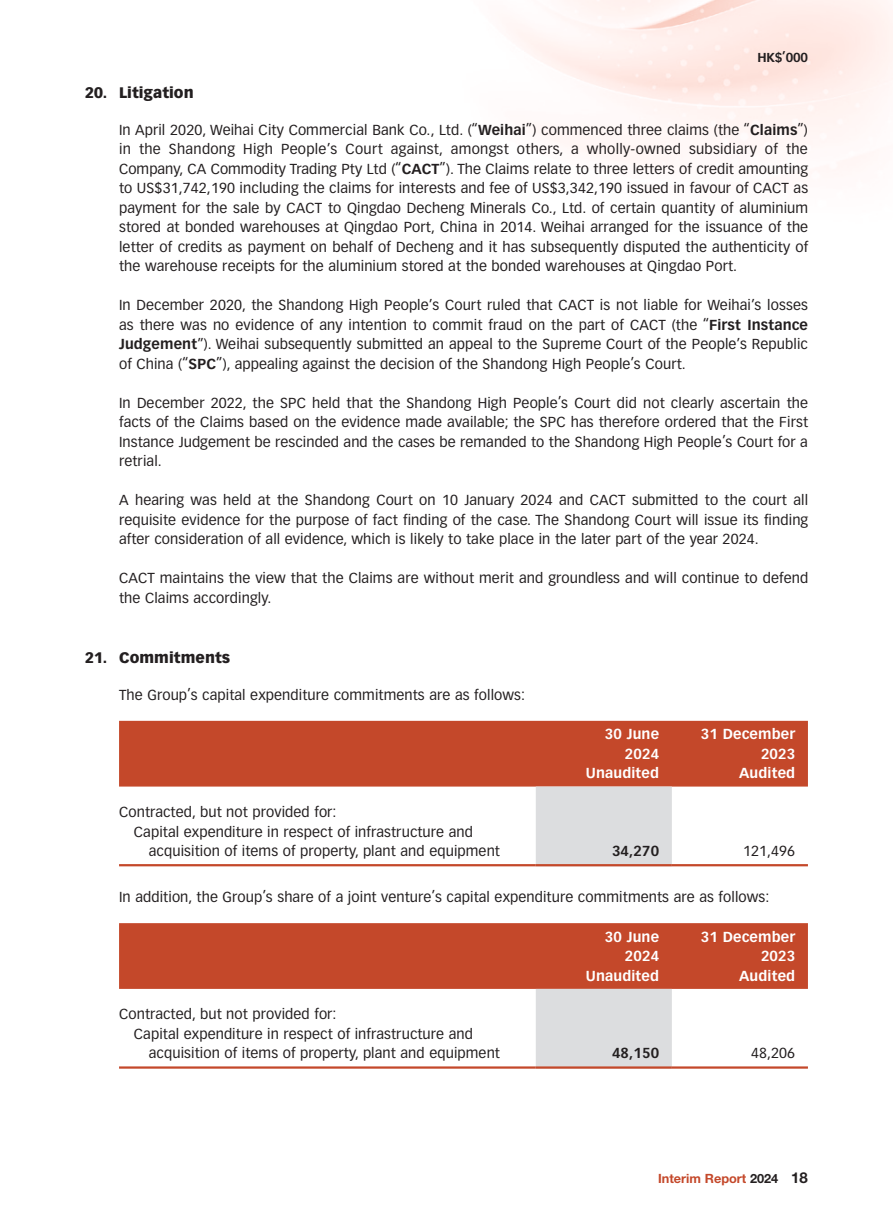
<style>
.page{position:relative;width:893px;height:1212px;background:#fff}
.page>*{position:absolute;margin:0;border:0;box-sizing:border-box;transform-origin:0 0}
.Heading_2{font:900 15px "Vectora LT Std";letter-spacing:.005em;color:#231f20}
.t1{font:700 15px "Helvetica Neue LT Std";color:#231f20}
.Body_Text{font:14.25px/19.5px "Vectora LT Std";letter-spacing:.01em;color:#231f20;text-align:justify}
.Body_Text-2{font:700 14.25px "Vectora LT Std";letter-spacing:.01em;color:#fff}
.Body_Text-3{font:700 14.25px "Vectora LT Std";letter-spacing:.01em;color:#231f20}
.t2{font:700 12.75px "Helvetica Neue LT Std";color:#c4482a}
.t3{font:700 12.75px "Vectora LT Std";color:#231f20}
.s1{font-weight:700}
.s2{color:#231f20}
</style>
<div class="page">
<img style="left:513px;top:0;width:380px;height:169px">
<div style="left:119px;top:721px;width:689px;height:65px;background:#c4482a"></div>
<div style="left:536px;top:786px;width:136px;height:78px;background:#dcdddf"></div>
<hr style="left:119px;top:864px;width:417px;height:2px;background:#c4482a">
<hr style="left:536px;top:864px;width:136px;height:2px;background:#c4482a">
<hr style="left:672px;top:864px;width:136px;height:2px;background:#c4482a">
<div style="left:119px;top:923px;width:689px;height:66px;background:#c4482a"></div>
<div style="left:536px;top:989px;width:136px;height:77px;background:#dcdddf"></div>
<hr style="left:119px;top:1066px;width:417px;height:3px;background:#c4482a">
<hr style="left:536px;top:1066px;width:136px;height:3px;background:#c4482a">
<hr style="left:672px;top:1066px;width:136px;height:3px;background:#c4482a">
<p class="t3" style="left:757px;top:49px;width:52px">HK$’000</p>
<p class="Heading_2" style="left:85px;top:84px;width:110px">20. Litigation</p>
<p class="Body_Text" style="left:119px;top:120px;width:691px">In April 2020, Weihai City Commercial Bank Co., Ltd. (“<span class="s1">Weihai</span>”) commenced three claims (the “<span class="s1">Claims</span>”) in the Shandong High People’s Court against, amongst others, a wholly-owned subsidiary of the Company, CA Commodity Trading Pty Ltd (“<span class="s1">CACT</span>”). The Claims relate to three letters of credit amounting to US$31,742,190 including the claims for interests and fee of US$3,342,190 issued in favour of CACT as payment for the sale by CACT to Qingdao Decheng Minerals Co., Ltd. of certain quantity of aluminium stored at bonded warehouses at Qingdao Port, China in 2014. Weihai arranged for the issuance of the letter of credits as payment on behalf of Decheng and it has subsequently disputed the authenticity of the warehouse receipts for the aluminium stored at the bonded warehouses at Qingdao Port.</p>
<p class="Body_Text" style="left:119px;top:296px;width:690px">In December 2020, the Shandong High People’s Court ruled that CACT is not liable for Weihai’s losses as there was no evidence of any intention to commit fraud on the part of CACT (the “<span class="s1">First Instance Judgement</span>”). Weihai subsequently submitted an appeal to the Supreme Court of the People’s Republic of China (“<span class="s1">SPC</span>”), appealing against the decision of the Shandong High People’s Court.</p>
<p class="Body_Text" style="left:119px;top:393px;width:691px">In December 2022, the SPC held that the Shandong High People’s Court did not clearly ascertain the facts of the Claims based on the evidence made available; the SPC has therefore ordered that the First Instance Judgement be rescinded and the cases be remanded to the Shandong High People’s Court for a retrial.</p>
<p class="Body_Text" style="left:119px;top:491px;width:691px">A hearing was held at the Shandong Court on 10 January 2024 and CACT submitted to the court all requisite evidence for the purpose of fact finding of the case. The Shandong Court will issue its finding after consideration of all evidence, which is likely to take place in the later part of the year 2024.</p>
<p class="Body_Text" style="left:119px;top:569px;width:691px">CACT maintains the view that the Claims are without merit and groundless and will continue to defend the Claims accordingly.</p>
<p class="Heading_2" style="left:85px;top:648px;width:147px">21. Commitments</p>
<p class="Body_Text" style="left:119px;top:685px;width:408px">The Group’s capital expenditure commitments are as follows:</p>
<p class="Body_Text-2" style="left:605px;top:726px;width:56px">30 June</p>
<p class="Body_Text-2" style="left:625px;top:745px;width:36px">2024</p>
<p class="Body_Text-2" style="left:586px;top:765px;width:75px">Unaudited</p>
<p class="Body_Text-2" style="left:701px;top:726px;width:96px">31 December</p>
<p class="Body_Text-2" style="left:761px;top:745px;width:36px">2023</p>
<p class="Body_Text-2" style="left:739px;top:765px;width:58px">Audited</p>
<p class="Body_Text" style="left:119px;top:802px;width:219px">Contracted, but not provided for:</p>
<p class="Body_Text" style="left:149px;top:822px;width:353px;text-indent:-15px">Capital expenditure in respect of infrastructure and acquisition of items of property, plant and equipment</p>
<p class="Body_Text-3" style="left:612px;top:842px;width:49px">34,270</p>
<p class="Body_Text" style="left:743px;top:841px;width:54px">121,496</p>
<p class="Body_Text" style="left:119px;top:887px;width:652px">In addition, the Group’s share of a joint venture’s capital expenditure commitments are as follows:</p>
<p class="Body_Text-2" style="left:605px;top:928px;width:56px">30 June</p>
<p class="Body_Text-2" style="left:625px;top:947px;width:36px">2024</p>
<p class="Body_Text-2" style="left:586px;top:967px;width:75px">Unaudited</p>
<p class="Body_Text-2" style="left:701px;top:928px;width:96px">31 December</p>
<p class="Body_Text-2" style="left:761px;top:947px;width:36px">2023</p>
<p class="Body_Text-2" style="left:739px;top:967px;width:58px">Audited</p>
<p class="Body_Text" style="left:119px;top:1005px;width:219px">Contracted, but not provided for:</p>
<p class="Body_Text" style="left:149px;top:1024px;width:353px;text-indent:-15px">Capital expenditure in respect of infrastructure and acquisition of items of property, plant and equipment</p>
<p class="Body_Text-3" style="left:612px;top:1045px;width:49px">48,150</p>
<p class="Body_Text" style="left:751px;top:1044px;width:46px">48,206</p>
<p class="t2" style="left:658px;top:1170px;width:122px">Interim Report <span class="s2">2024</span></p>
<p class="t1" style="left:791px;top:1169px;width:18px">18</p>
</div>
